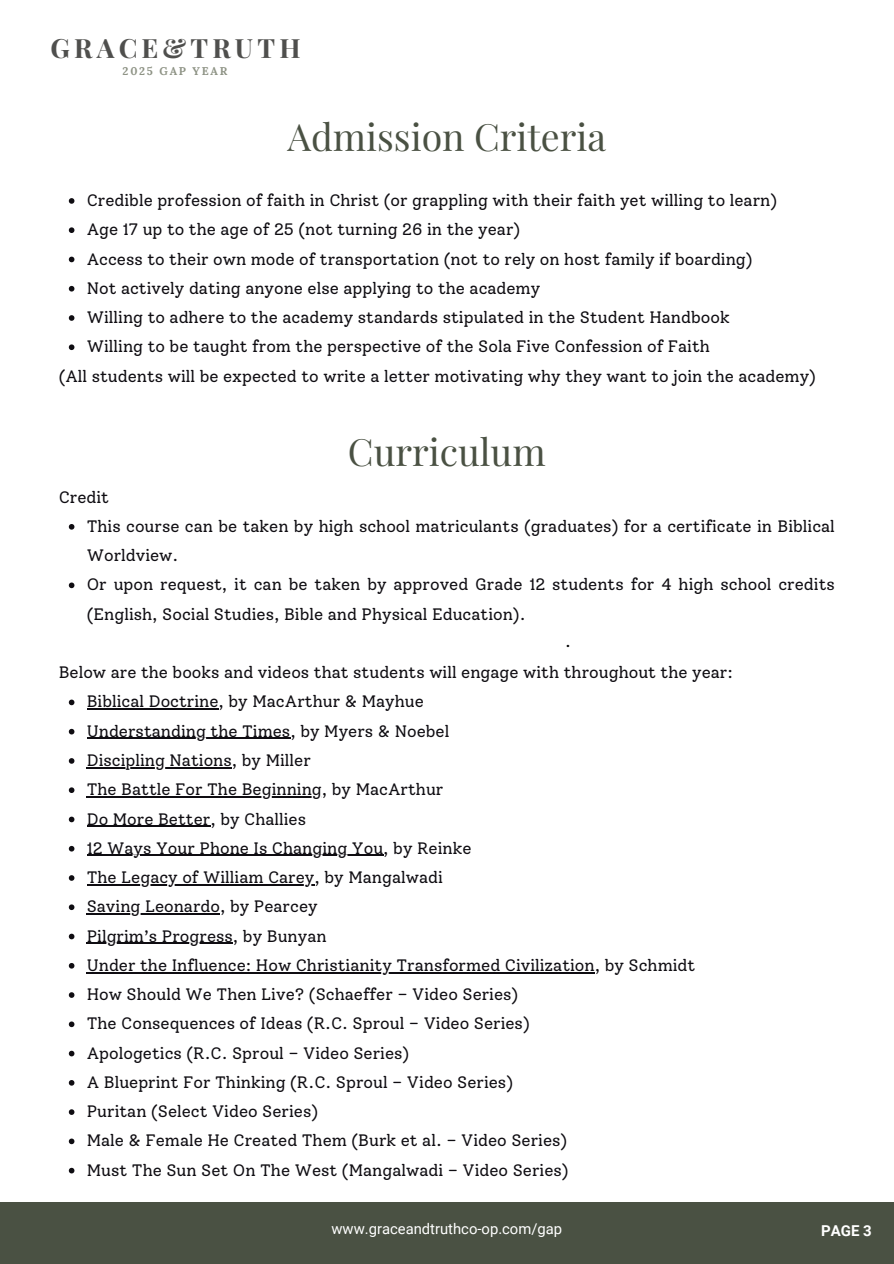
<style>
.page{position:relative;width:894px;height:1264px;background:#fff}
.page>*{position:absolute;margin:0;border:0;box-sizing:border-box;transform-origin:0 0}
.t1{font:37.5px "Playfair Display";color:#4a5143}
.t2{font:700 26.55px "Playfair Display";letter-spacing:.16em;color:#4f4f4d}
.t3{font:16.5px/29.2px "Solway";color:#0f0d12}
.t4{font:16.5px "Solway";color:#000}
.t5{font:700 15px "Roboto";color:#fff}
.t6{font:14.85px "Roboto";color:#fff}
.t7{font:700 11.25px "Lora";letter-spacing:.16em;color:#8e9385}
</style>
<div class="page">
<div style="left:0;top:1202px;width:893px;height:61px;background:#4a5143"></div>
<svg style="left:69px;top:198px;width:5px;height:6px"></svg>
<svg style="left:69px;top:227px;width:5px;height:6px"></svg>
<svg style="left:69px;top:257px;width:5px;height:5px"></svg>
<svg style="left:69px;top:286px;width:5px;height:5px"></svg>
<svg style="left:69px;top:315px;width:5px;height:6px"></svg>
<svg style="left:69px;top:344px;width:5px;height:6px"></svg>
<svg style="left:69px;top:524px;width:5px;height:5px"></svg>
<svg style="left:69px;top:582px;width:5px;height:6px"></svg>
<svg style="left:69px;top:699px;width:5px;height:6px"></svg>
<hr style="left:87px;top:708px;width:131px;height:1px;background:#0f0d12">
<svg style="left:69px;top:729px;width:5px;height:5px"></svg>
<hr style="left:87px;top:738px;width:203px;height:1px;background:#0f0d12">
<svg style="left:69px;top:758px;width:5px;height:5px"></svg>
<hr style="left:87px;top:767px;width:145px;height:1px;background:#0f0d12">
<svg style="left:69px;top:787px;width:5px;height:6px"></svg>
<hr style="left:87px;top:796px;width:235px;height:1px;background:#0f0d12">
<svg style="left:69px;top:816px;width:5px;height:6px"></svg>
<hr style="left:87px;top:825px;width:123px;height:1px;background:#0f0d12">
<svg style="left:69px;top:846px;width:5px;height:5px"></svg>
<hr style="left:87px;top:855px;width:296px;height:1px;background:#0f0d12">
<svg style="left:69px;top:875px;width:5px;height:5px"></svg>
<hr style="left:87px;top:884px;width:227px;height:1px;background:#0f0d12">
<svg style="left:69px;top:904px;width:5px;height:6px"></svg>
<hr style="left:87px;top:913px;width:133px;height:1px;background:#0f0d12">
<svg style="left:69px;top:933px;width:5px;height:6px"></svg>
<hr style="left:87px;top:942px;width:146px;height:1px;background:#0f0d12">
<svg style="left:69px;top:963px;width:5px;height:5px"></svg>
<hr style="left:87px;top:972px;width:507px;height:1px;background:#0f0d12">
<svg style="left:69px;top:992px;width:5px;height:5px"></svg>
<svg style="left:69px;top:1021px;width:5px;height:6px"></svg>
<svg style="left:69px;top:1050px;width:5px;height:6px"></svg>
<svg style="left:69px;top:1080px;width:5px;height:5px"></svg>
<svg style="left:69px;top:1109px;width:5px;height:5px"></svg>
<svg style="left:69px;top:1138px;width:5px;height:6px"></svg>
<svg style="left:69px;top:1167px;width:5px;height:6px"></svg>
<h1 class="t2" style="left:51px;top:30px;width:251px">GRACE&amp;TRUTH</h1>
<p class="t7" style="left:123px;top:63px;width:106px">2025 GAP YEAR</p>
<h4 class="t1" style="left:287px;top:111px;width:320px">Admission Criteria</h4>
<p class="t3" style="left:87px;top:186px;width:691px">Credible profession of faith in Christ (or grappling with their faith yet willing to learn)</p>
<p class="t3" style="left:87px;top:215px;width:435px">Age 17 up to the age of 25 (not turning 26 in the year)</p>
<p class="t3" style="left:87px;top:244px;width:667px">Access to their own mode of transportation (not to rely on host family if boarding)</p>
<p class="t3" style="left:87px;top:273px;width:455px">Not actively dating anyone else applying to the academy</p>
<p class="t3" style="left:87px;top:303px;width:644px">Willing to adhere to the academy standards stipulated in the Student Handbook</p>
<p class="t3" style="left:87px;top:332px;width:624px">Willing to be taught from the perspective of the Sola Five Confession of Faith</p>
<h4 class="t3" style="left:59px;top:361px;width:758px">(All students will be expected to write a letter motivating why they want to join the academy)</h4>
<h3 class="t1" style="left:348px;top:426px;width:199px">Curriculum</h3>
<p class="t3" style="left:59px;top:482px;width:52px">Credit</p>
<h4 class="t3" style="left:87px;top:511px;width:749px">This course can be taken by high school matriculants (graduates) for a certificate in Biblical<br>Worldview.</h4>
<p class="t3" style="left:87px;top:570px;width:749px">Or upon request, it can be taken by approved Grade 12 students for 4 high school credits (English, Social Studies, Bible and Physical Education).</p>
<p class="t4" style="left:565px;top:631px;width:7px">.</p>
<p class="t3" style="left:59px;top:657px;width:675px">Below are the books and videos that students will engage with throughout the year:</p>
<p class="t3" style="left:87px;top:687px;width:338px">Biblical Doctrine, by MacArthur &amp; Mayhue</p>
<p class="t3" style="left:87px;top:716px;width:364px">Understanding the Times, by Myers &amp; Noebel</p>
<p class="t3" style="left:87px;top:745px;width:225px">Discipling Nations, by Miller</p>
<p class="t3" style="left:87px;top:774px;width:358px">The Battle For The Beginning, by MacArthur</p>
<p class="t3" style="left:87px;top:804px;width:221px">Do More Better, by Challies</p>
<p class="t3" style="left:87px;top:833px;width:386px">12 Ways Your Phone Is Changing You, by Reinke</p>
<p class="t3" style="left:87px;top:862px;width:357px">The Legacy of William Carey, by Mangalwadi</p>
<p class="t3" style="left:87px;top:891px;width:232px">Saving Leonardo, by Pearcey</p>
<p class="t3" style="left:87px;top:921px;width:241px">Pilgrim’s Progress, by Bunyan</p>
<p class="t3" style="left:87px;top:950px;width:610px">Under the Influence: How Christianity Transformed Civilization, by Schmidt</p>
<p class="t3" style="left:87px;top:979px;width:433px">How Should We Then Live? (Schaeffer – Video Series)</p>
<p class="t3" style="left:87px;top:1008px;width:444px">The Consequences of Ideas (R.C. Sproul – Video Series)</p>
<p class="t3" style="left:87px;top:1038px;width:324px">Apologetics (R.C. Sproul – Video Series)</p>
<p class="t3" style="left:87px;top:1067px;width:427px">A Blueprint For Thinking (R.C. Sproul – Video Series)</p>
<p class="t3" style="left:87px;top:1096px;width:233px">Puritan (Select Video Series)</p>
<p class="t3" style="left:87px;top:1125px;width:482px">Male &amp; Female He Created Them (Burk et al. – Video Series)</p>
<p class="t3" style="left:87px;top:1155px;width:483px">Must The Sun Set On The West (Mangalwadi – Video Series)</p>
<h2 class="t6" style="left:331px;top:1220px;width:232px">www.graceandtruthco-op.com/gap</h2>
<h1 class="t5" style="left:820px;top:1221px;width:52px">PAGE 3</h1>
</div>
